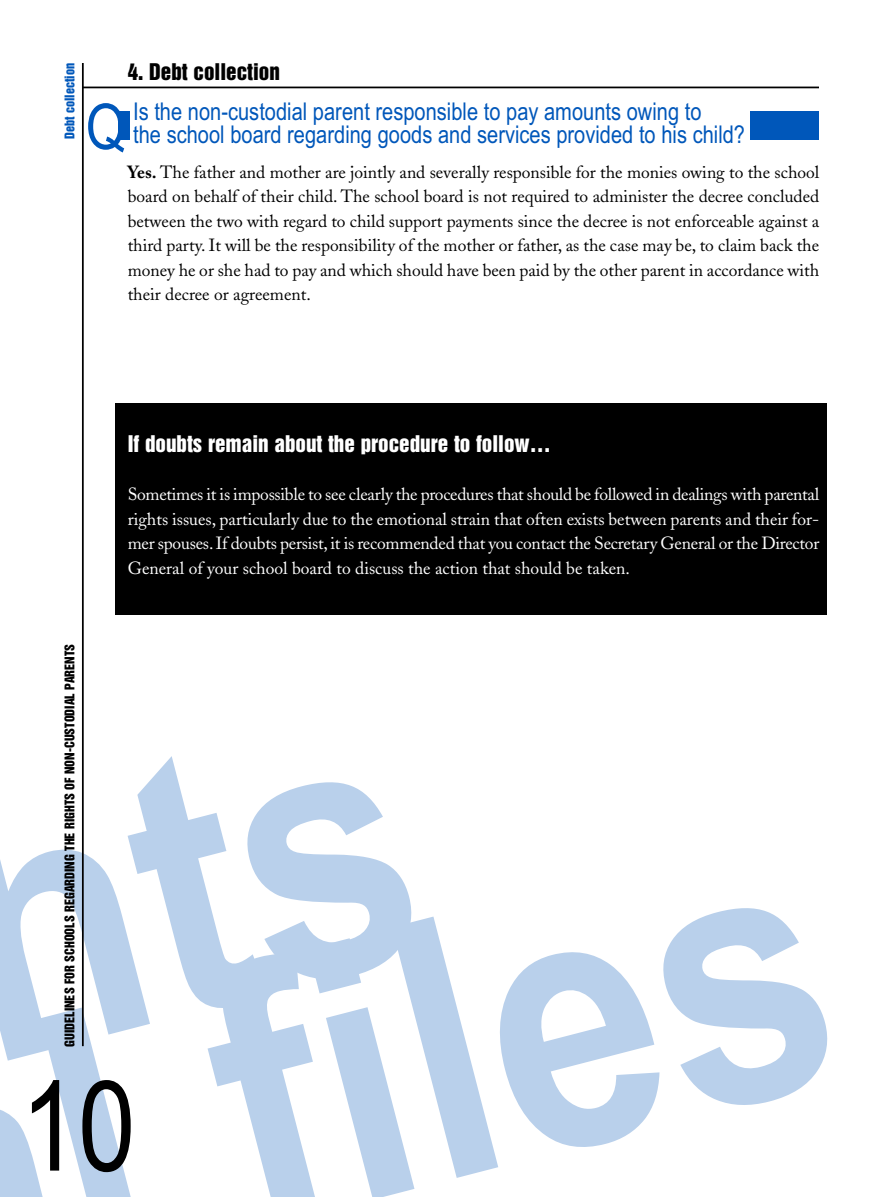
<style>
.page{position:relative;width:882px;height:1197px;background:#fff}
.page>*{position:absolute;margin:0;border:0;box-sizing:border-box;transform-origin:0 0}
.t1{font:700 361.55px "Arial Narrow";color:#b9d0eb;scale:1.05 1}
.t2{font:126px "Arial Narrow";color:#000}
.t3{font:63px "Arial Narrow";color:#0057ba}
.t4{font:24.5px/22.8px "Arial Narrow";color:#0057ba}
.t5{font:21px "Helvetica Inserat";color:#fff}
.t6{font:21px "Helvetica Inserat";color:#000}
.t7{font:17.5px/24.5px "Adobe Caslon";color:#000;text-align:justify}
.t8{font:17.5px/24.5px "Adobe Caslon";color:#fff;text-align:justify}
.t9{font:12.25px "Helvetica Inserat";color:#000}
.t10{font:12.25px "Helvetica Inserat";color:#0057ba}
.s1{font-weight:700}
</style>
<div class="page">
<hr style="left:82px;top:63px;width:2px;height:983px;background:#000">
<div style="left:115px;top:403px;width:712px;height:212px;background:#000"></div>
<div style="left:119px;top:111px;width:11px;height:29px;background:#0057ba"></div>
<div style="left:750px;top:111px;width:69px;height:29px;background:#0057ba"></div>
<hr style="left:82px;top:87px;width:737px;height:1px;background:#000">
<p class="t10" style="left:65px;top:139px;width:78px;rotate:-90deg">Debt collection</p>
<p class="t6" style="left:128px;top:63px;width:154px">4. Debt collection</p>
<h3 class="t3" style="left:86px;top:90px;width:42px">Q</h3>
<h3 class="t4" style="left:133px;top:100px;width:613px">Is the non-custodial parent responsible to pay amounts owing to<br>the school board regarding goods and services provided to his child?</h3>
<p class="t7" style="left:128px;top:162px;width:693px"><span class="s1">Yes.</span> The father and mother are jointly and severally responsible for the monies owing to the school board on behalf of their child. The school board is not required to administer the decree concluded between the two with regard to child support payments since the decree is not enforceable against a third party. It will be the responsibility of the mother or father, as the case may be, to claim back the money he or she had to pay and which should have been paid by the other parent in accordance with their decree or agreement.</p>
<p class="t5" style="left:128px;top:435px;width:425px">If doubts remain about the procedure to follow…</p>
<p class="t8" style="left:128px;top:484px;width:693px">Sometimes it is impossible to see clearly the procedures that should be followed in dealings with parental rights issues, particularly due to the emotional strain that often exists between parents and their for&shy;mer spouses. If doubts persist, it is recommended that you contact the Secretary General or the Director General of your school board to discuss the action that should be taken.</p>
<p class="t9" style="left:65px;top:1047px;width:404px;rotate:-90deg">GUIDELINES FOR SCHOOLS REGARDING THE RIGHTS OF NON-CUSTODIAL PARENTS</p>
<h1 class="t1" style="left:-3px;top:951px;width:767px;rotate:-15deg">l file s</h1>
<h2 class="t2" style="left:21px;top:1053px;width:116px">10</h2>
</div>
